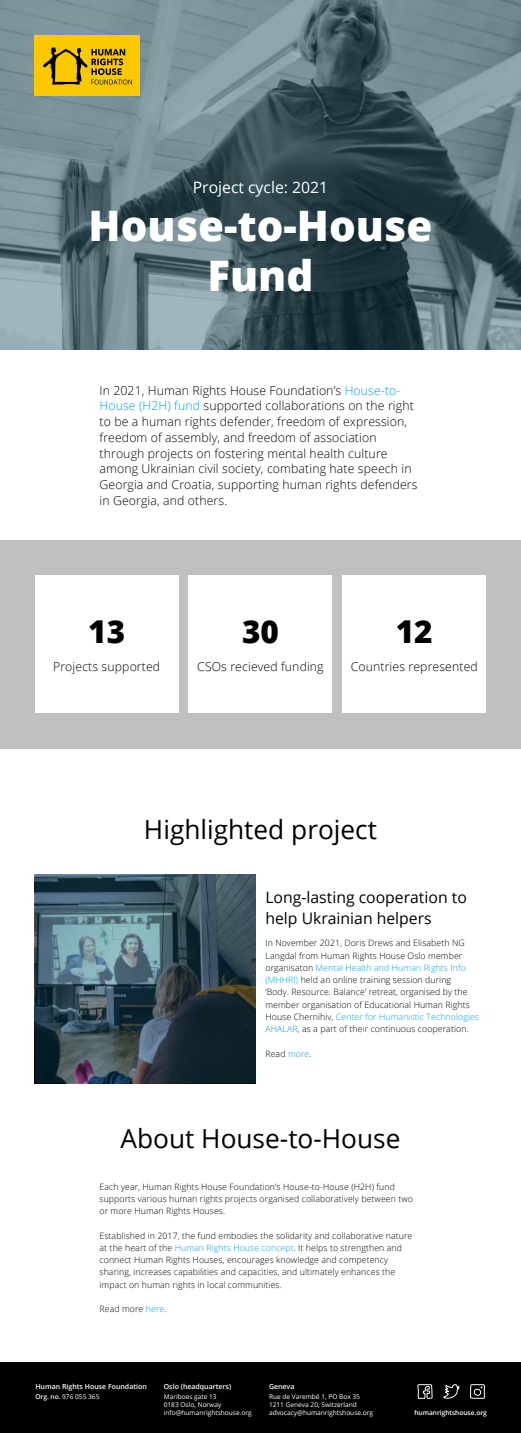
<style>
.page{position:relative;width:521px;height:1433px;background:#fff}
.page>*{position:absolute;margin:0;border:0;box-sizing:border-box;transform-origin:0 0}
.t1{font:800 42px/50.4px "Open Sans";color:#fff;text-align:center}
.t2{font:800 31.5px "Open Sans";color:#000}
.t3{font:26.25px "Open Sans";color:#000}
.t4{font:15.75px/21px "Open Sans";color:#000}
.t5{font:15.75px "Open Sans";color:#fff}
.t6{font:300 12.25px/15.8px "Open Sans";letter-spacing:.01em;color:#000}
.t7{font:300 8.75px/12.2px "Open Sans";letter-spacing:.01em;color:#000}
.t8{font:600 7px "Open Sans";color:#fff}
.t9{font:6.56px/7.9px "Open Sans";color:#fff}
.t10{font:600 6.56px "Open Sans";color:#fff}
.s1{color:#009fe3}
.s2{font-weight:600}
</style>
<div class="page">
<div style="left:0;top:540px;width:521px;height:208px;background:#bfc0c1"></div>
<svg style="left:0;top:0;width:521px;height:350px;background:#5a7179"></svg>
<div style="left:35px;top:575px;width:144px;height:138px;background:#fff"></div>
<div style="left:35px;top:35px;width:105px;height:60px;background:#fbc900"></div>
<svg style="left:43px;top:47px;width:89px;height:38px"></svg>
<div style="left:342px;top:575px;width:144px;height:138px;background:#fff"></div>
<div style="left:189px;top:575px;width:143px;height:138px;background:#fff"></div>
<div style="left:0;top:1362px;width:521px;height:35px;background:#000"></div>
<div style="left:0;top:1397px;width:521px;height:36px;background:#000"></div>
<svg style="left:443px;top:1384px;width:17px;height:15px"></svg>
<svg style="left:417px;top:1384px;width:16px;height:15px"></svg>
<svg style="left:470px;top:1384px;width:15px;height:15px"></svg>
<svg style="left:35px;top:875px;width:220px;height:208px;background:#3b525d"></svg>
<h3 class="t5" style="left:193px;top:177px;width:137px">Project cycle: 2021</h3>
<h1 class="t1" style="left:89px;top:198px;width:345px">House-to-House<br>Fund</h1>
<p class="t6" style="left:100px;top:382px;width:319px">In 2021, Human Rights House Foundation’s <span class="s1">House-to-House (H2H) fund</span> supported collaborations on the right to be a human rights defender, freedom of expression, freedom of assembly, and freedom of association through projects on fostering mental health culture among Ukrainian civil society, combating hate speech in Georgia and Croatia, supporting human rights defenders in Georgia, and others.</p>
<h2 class="t2" style="left:88px;top:608px;width:38px">13</h2>
<h2 class="t2" style="left:242px;top:608px;width:38px">30</h2>
<h2 class="t2" style="left:396px;top:608px;width:38px">12</h2>
<h3 class="t6" style="left:53px;top:658px;width:109px">Projects supported</h3>
<h3 class="t6" style="left:197px;top:658px;width:128px">CSOs recieved funding</h3>
<h3 class="t6" style="left:351px;top:658px;width:128px">Countries represented</h3>
<h3 class="t3" style="left:144px;top:812px;width:234px">Highlighted project</h3>
<h3 class="t4" style="left:265px;top:886px;width:203px">Long-lasting cooperation to help Ukrainian helpers</h3>
<p class="t7" style="left:265px;top:936px;width:215px">In November 2021, Doris Drews and Elisabeth NG Langdal from Human Rights House Oslo member organisaton <span class="s1">Mental Health and Human Rights Info (MHHRI)</span> held an online training session during<br>‘Body. Resource. Balance’ retreat, organised by the member organisation of Educational Human Rights House Chernihiv, <span class="s1">Center for Humanistic Technologies AHALAR</span>, as a part of their continuous cooperation.</p>
<p class="t7" style="left:265px;top:1047px;width:48px">Read <span class="s1">more</span>.</p>
<h3 class="t3" style="left:120px;top:1120px;width:281px">About House-to-House</h3>
<p class="t7" style="left:100px;top:1180px;width:315px">Each year, Human Rights House Foundation’s House-to-House (H2H) fund supports various human rights projects organised collaboratively between two or more Human Rights Houses.</p>
<p class="t7" style="left:100px;top:1229px;width:314px">Established in 2017, the fund embodies the solidarity and collaborative nature at the heart of the <span class="s1">Human Rights House concept</span>. It helps to strengthen and connect Human Rights Houses, encourages knowledge and competency sharing, increases capabilities and capacities, and ultimately enhances the impact on human rights in local communities.</p>
<p class="t7" style="left:100px;top:1302px;width:68px">Read more <span class="s1">here</span>.</p>
<p class="t8" style="left:35px;top:1381px;width:113px">Human Rights House Foundation</p>
<p class="t9" style="left:35px;top:1393px;width:66px"><span class="s2">Org. no.</span> 976 055 365</p>
<p class="t8" style="left:164px;top:1381px;width:69px">Oslo (headquarters)</p>
<p class="t9" style="left:164px;top:1393px;width:89px">Mariboes gate 13<br>0183 Oslo, Norway info@humanrightshouse.org</p>
<p class="t8" style="left:269px;top:1381px;width:27px">Geneva</p>
<p class="t9" style="left:269px;top:1393px;width:106px">Rue de Varembé 1, PO Box 35<br>1211 Geneva 20, Switzerland advocacy@humanrightshouse.org</p>
<p class="t10" style="left:414px;top:1408px;width:74px">humanrightshouse.org</p>
</div>
